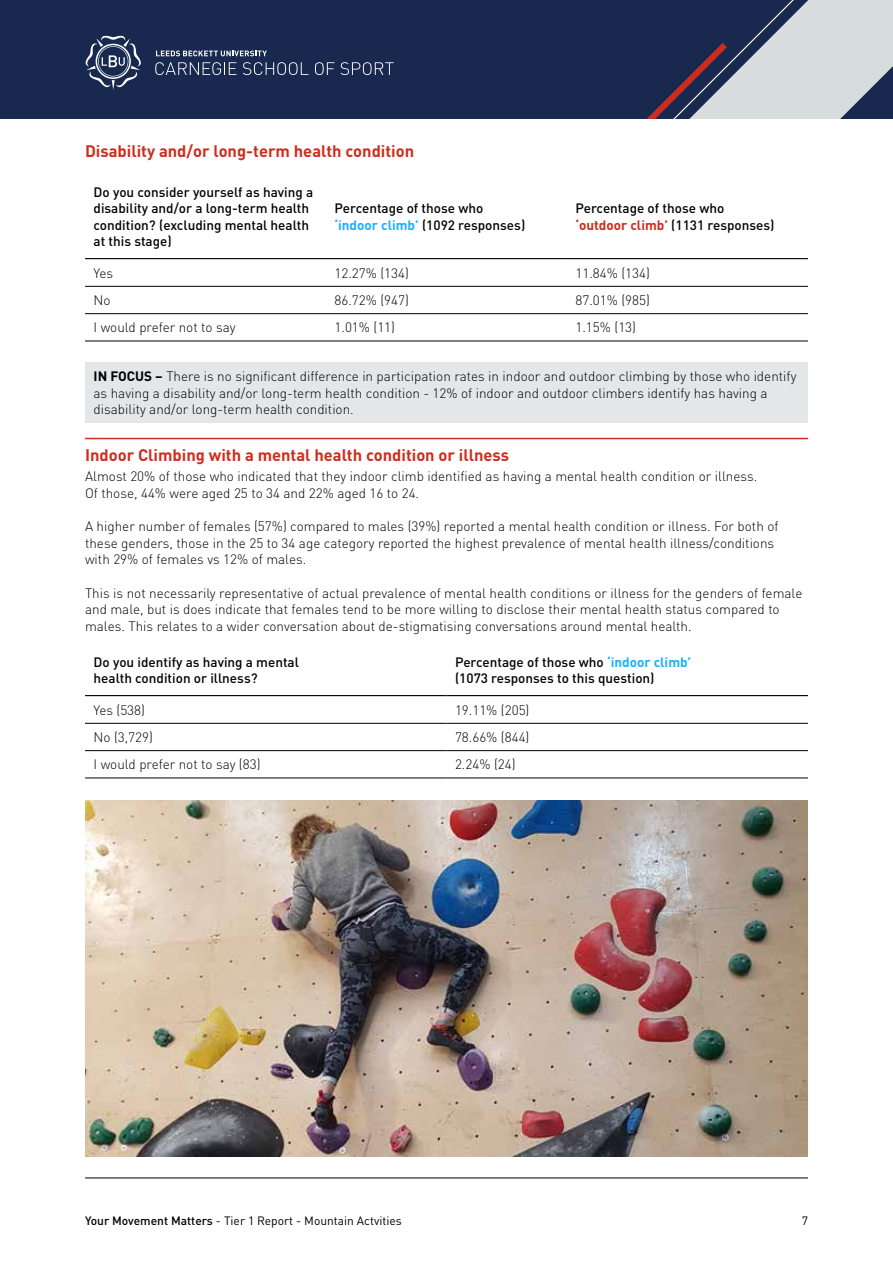
<style>
.page{position:relative;width:893px;height:1263px;background:#fff}
.page>*{position:absolute;margin:0;border:0;box-sizing:border-box;transform-origin:0 0}
.t1{font:700 16.5px "DIN Pro";color:#cd2d1e}
.t2{font:300 13.5px/16.5px "DIN Pro";color:#000}
.t3{font:500 13.5px/16.2px "DIN Pro";color:#000}
.t4{font:12px "DIN Pro";color:#000}
.s1{font-weight:700;color:#1eafff}
.s2{font-weight:700;color:#cd2d1e}
.s3{font-weight:700}
.s4{font-weight:500}
</style>
<div class="page">
<hr style="left:85px;top:1178px;width:723px;height:1px;background:#000">
<div style="left:0;top:0;width:893px;height:119px;background:#18284e"></div>
<svg style="left:156px;top:51px;width:111px;height:5px"></svg>
<svg style="left:155px;top:62px;width:81px;height:13px"></svg>
<svg style="left:243px;top:62px;width:65px;height:13px"></svg>
<svg style="left:315px;top:62px;width:20px;height:13px"></svg>
<svg style="left:341px;top:62px;width:53px;height:13px"></svg>
<svg style="left:85px;top:35px;width:56px;height:55px"></svg>
<svg style="left:807px;top:0;width:86px;height:119px;background:#bdc3c8"></svg>
<svg style="left:646px;top:0;width:161px;height:119px"></svg>
<hr style="left:85px;top:438px;width:723px;height:1px;background:#cd2d1e">
<hr style="left:85px;top:258px;width:241px;height:1px;background:#000">
<hr style="left:326px;top:258px;width:241px;height:1px;background:#000">
<hr style="left:567px;top:258px;width:241px;height:1px;background:#000">
<hr style="left:85px;top:286px;width:241px;height:1px;background:#000">
<hr style="left:326px;top:286px;width:241px;height:1px;background:#000">
<hr style="left:567px;top:286px;width:241px;height:1px;background:#000">
<hr style="left:85px;top:313px;width:241px;height:1px;background:#000">
<hr style="left:326px;top:313px;width:241px;height:1px;background:#000">
<hr style="left:567px;top:313px;width:241px;height:1px;background:#000">
<hr style="left:85px;top:341px;width:241px;height:1px;background:#000">
<hr style="left:326px;top:341px;width:241px;height:1px;background:#000">
<hr style="left:567px;top:341px;width:241px;height:1px;background:#000">
<div style="left:85px;top:362px;width:723px;height:61px;background:#e3e7e7"></div>
<hr style="left:85px;top:723px;width:361px;height:1px;background:#000">
<hr style="left:446px;top:723px;width:362px;height:1px;background:#000">
<hr style="left:85px;top:750px;width:361px;height:1px;background:#000">
<hr style="left:446px;top:750px;width:362px;height:1px;background:#000">
<hr style="left:85px;top:778px;width:361px;height:1px;background:#000">
<hr style="left:446px;top:778px;width:362px;height:1px;background:#000">
<hr style="left:85px;top:695px;width:361px;height:1px;background:#000">
<hr style="left:446px;top:695px;width:362px;height:1px;background:#000">
<img style="left:85px;top:800px;width:723px;height:357px">
<p class="t1" style="left:85px;top:138px;width:331px">Disability and/or long-term health condition</p>
<p class="t3" style="left:94px;top:183px;width:221px">Do you consider yourself as having a disability and/or a long-term health condition? (excluding mental health at this stage)</p>
<p class="t3" style="left:334px;top:200px;width:192px">Percentage of those who <span class="s1">‘indoor climb’</span> (1092 responses)</p>
<p class="t3" style="left:575px;top:200px;width:201px">Percentage of those who <span class="s2">‘outdoor climb’</span> (1131 responses)</p>
<p class="t2" style="left:94px;top:264px;width:21px">Yes</p>
<p class="t2" style="left:334px;top:264px;width:76px">12.27% (134)</p>
<p class="t2" style="left:575px;top:264px;width:76px">11.84% (134)</p>
<p class="t2" style="left:94px;top:291px;width:19px">No</p>
<p class="t2" style="left:334px;top:291px;width:76px">86.72% (947)</p>
<p class="t2" style="left:575px;top:291px;width:76px">87.01% (985)</p>
<p class="t2" style="left:94px;top:318px;width:143px">I would prefer not to say</p>
<p class="t2" style="left:334px;top:318px;width:62px">1.01% (11)</p>
<p class="t2" style="left:575px;top:318px;width:62px">1.15% (13)</p>
<p class="t2" style="left:94px;top:367px;width:704px"><span class="s3">IN FOCUS –</span> There is no significant difference in participation rates in indoor and outdoor climbing by those who identify as having a disability and/or long-term health condition - 12% of indoor and outdoor climbers identify has having a disability and/or long-term health condition.</p>
<p class="t1" style="left:85px;top:442px;width:426px">Indoor Climbing with a mental health condition or illness</p>
<p class="t2" style="left:85px;top:467px;width:674px">Almost 20% of those who indicated that they indoor climb identified as having a mental health condition or illness.<br>Of those, 44% were aged 25 to 34 and 22% aged 16 to 24.</p>
<p class="t2" style="left:85px;top:517px;width:695px">A higher number of females (57%) compared to males (39%) reported a mental health condition or illness. For both of these genders, those in the 25 to 34 age category reported the highest prevalence of mental health illness/conditions with 29% of females vs 12% of males.</p>
<p class="t2" style="left:85px;top:584px;width:719px">This is not necessarily representative of actual prevalence of mental health conditions or illness for the genders of female and male, but is does indicate that females tend to be more willing to disclose their mental health status compared to males. This relates to a wider conversation about de-stigmatising conversations around mental health.</p>
<p class="t3" style="left:94px;top:653px;width:207px">Do you identify as having a mental health condition or illness?</p>
<p class="t3" style="left:455px;top:653px;width:238px">Percentage of those who <span class="s1">‘indoor climb’ </span>(1073 responses to this question)</p>
<p class="t2" style="left:94px;top:701px;width:53px">Yes (538)</p>
<p class="t2" style="left:455px;top:701px;width:76px">19.11% (205)</p>
<p class="t2" style="left:94px;top:728px;width:61px">No (3,729)</p>
<p class="t2" style="left:455px;top:728px;width:76px">78.66% (844)</p>
<p class="t2" style="left:94px;top:755px;width:168px">I would prefer not to say (83)</p>
<p class="t2" style="left:455px;top:755px;width:62px">2.24% (24)</p>
<p class="t4" style="left:85px;top:1211px;width:318px"><span class="s4">Your Movement Matters</span> - Tier 1 Report - Mountain Actvities</p>
<p class="t4" style="left:802px;top:1212px;width:8px">7</p>
</div>
